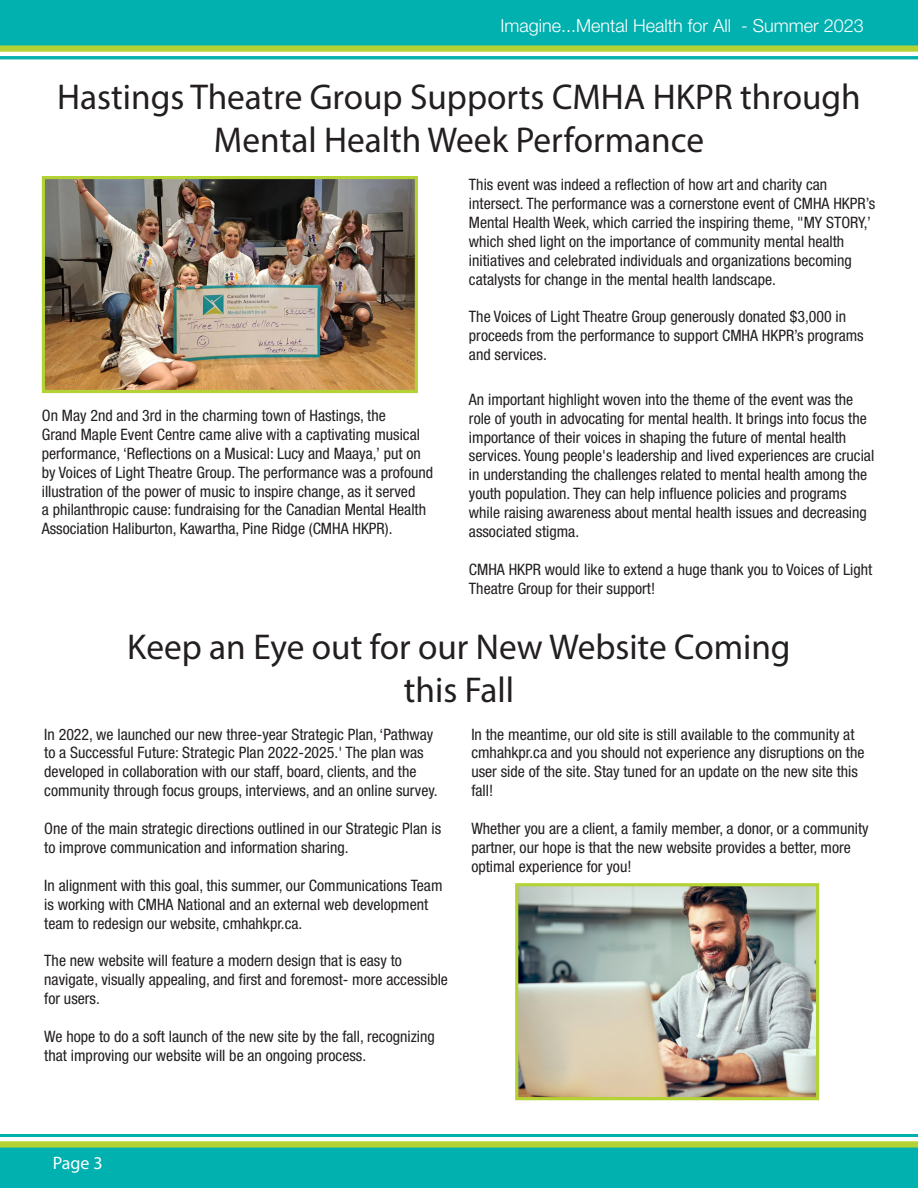
<style>
.page{position:relative;width:918px;height:1188px;background:#fff}
.page>*{position:absolute;margin:0;border:0;box-sizing:border-box;transform-origin:0 0}
.t1{font:36px/43.2px "Myriad Pro";color:#231f20;text-align:center}
.t2{font:300 18px "Helvetica Neue LT Std";color:#fff}
.t3{font:18px "Myriad Pro";color:#fff}
.t4{font:condensed 15.75px/18.9px "Helvetica Neue LT Std";color:#231f20}
</style>
<div class="page">
<svg style="left:0;top:0;width:918px;height:51px;background:#13b4a2"></svg>
<svg style="left:0;top:1142px;width:918px;height:46px;background:#15b4a1"></svg>
<hr style="left:0;top:56px;width:918px;height:3px;background:#00b1b0">
<hr style="left:0;top:1134px;width:918px;height:3px;background:#00b1b0">
<img style="left:46px;top:180px;width:368px;height:209px">
<div style="left:42px;top:176px;width:376px;height:217px;border:3px solid #b3d234"></div>
<img style="left:519px;top:887px;width:296px;height:209px">
<div style="left:515px;top:883px;width:304px;height:217px;border:3px solid #b3d234"></div>
<p class="t2" style="left:501px;top:15px;width:365px">Imagine...Mental Health for All - Summer 2023</p>
<p class="t1" style="left:57px;top:75px;width:805px">Hastings Theatre Group Supports CMHA HKPR through<br>Mental Health Week Performance</p>
<p class="t4" style="left:42px;top:406px;width:393px">On May 2nd and 3rd in the charming town of Hastings, the<br>Grand Maple Event Centre came alive with a captivating musical performance, ‘Reflections on a Musical: Lucy and Maaya,’ put on by Voices of Light Theatre Group. The performance was a profound illustration of the power of music to inspire change, as it served<br>a philanthropic cause: fundraising for the Canadian Mental Health Association Haliburton, Kawartha, Pine Ridge (CMHA HKPR).</p>
<p class="t4" style="left:469px;top:175px;width:408px">This event was indeed a reflection of how art and charity can intersect. The performance was a cornerstone event of CMHA HKPR’s Mental Health Week, which carried the inspiring theme, "MY STORY,’ which shed light on the importance of community mental health initiatives and celebrated individuals and organizations becoming catalysts for change in the mental health landscape.</p>
<p class="t4" style="left:469px;top:307px;width:396px">The Voices of Light Theatre Group generously donated $3,000 in proceeds from the performance to support CMHA HKPR’s programs and services.</p>
<p class="t4" style="left:469px;top:390px;width:407px">An important highlight woven into the theme of the event was the role of youth in advocating for mental health. It brings into focus the importance of their voices in shaping the future of mental health services. Young people's leadership and lived experiences are crucial in understanding the challenges related to mental health among the youth population. They can help influence policies and programs while raising awareness about mental health issues and decreasing associated stigma.</p>
<p class="t4" style="left:469px;top:560px;width:405px">CMHA HKPR would like to extend a huge thank you to Voices of Light<br>Theatre Group for their support!</p>
<p class="t1" style="left:127px;top:624px;width:665px">Keep an Eye out for our New Website Coming this Fall</p>
<p class="t4" style="left:44px;top:724px;width:395px">In 2022, we launched our new three-year Strategic Plan, ‘Pathway to a Successful Future: Strategic Plan 2022-2025.' The plan was developed in collaboration with our staff, board, clients, and the community through focus groups, interviews, and an online survey.</p>
<p class="t4" style="left:44px;top:819px;width:398px">One of the main strategic directions outlined in our Strategic Plan is to improve communication and information sharing.</p>
<p class="t4" style="left:44px;top:876px;width:400px">In alignment with this goal, this summer, our Communications Team is working with CMHA National and an external web development team to redesign our website, cmhahkpr.ca.</p>
<p class="t4" style="left:44px;top:951px;width:405px">The new website will feature a modern design that is easy to navigate, visually appealing, and first and foremost- more accessible for users.</p>
<p class="t4" style="left:44px;top:1027px;width:392px">We hope to do a soft launch of the new site by the fall, recognizing that improving our website will be an ongoing process.</p>
<p class="t4" style="left:471px;top:724px;width:395px">In the meantime, our old site is still available to the community at cmhahkpr.ca and you should not experience any disruptions on the user side of the site. Stay tuned for an update on the new site this fall!</p>
<p class="t4" style="left:471px;top:819px;width:399px">Whether you are a client, a family member, a donor, or a community partner, our hope is that the new website provides a better, more optimal experience for you!</p>
<p class="t3" style="left:53px;top:1152px;width:51px">Page 3</p>
</div>
